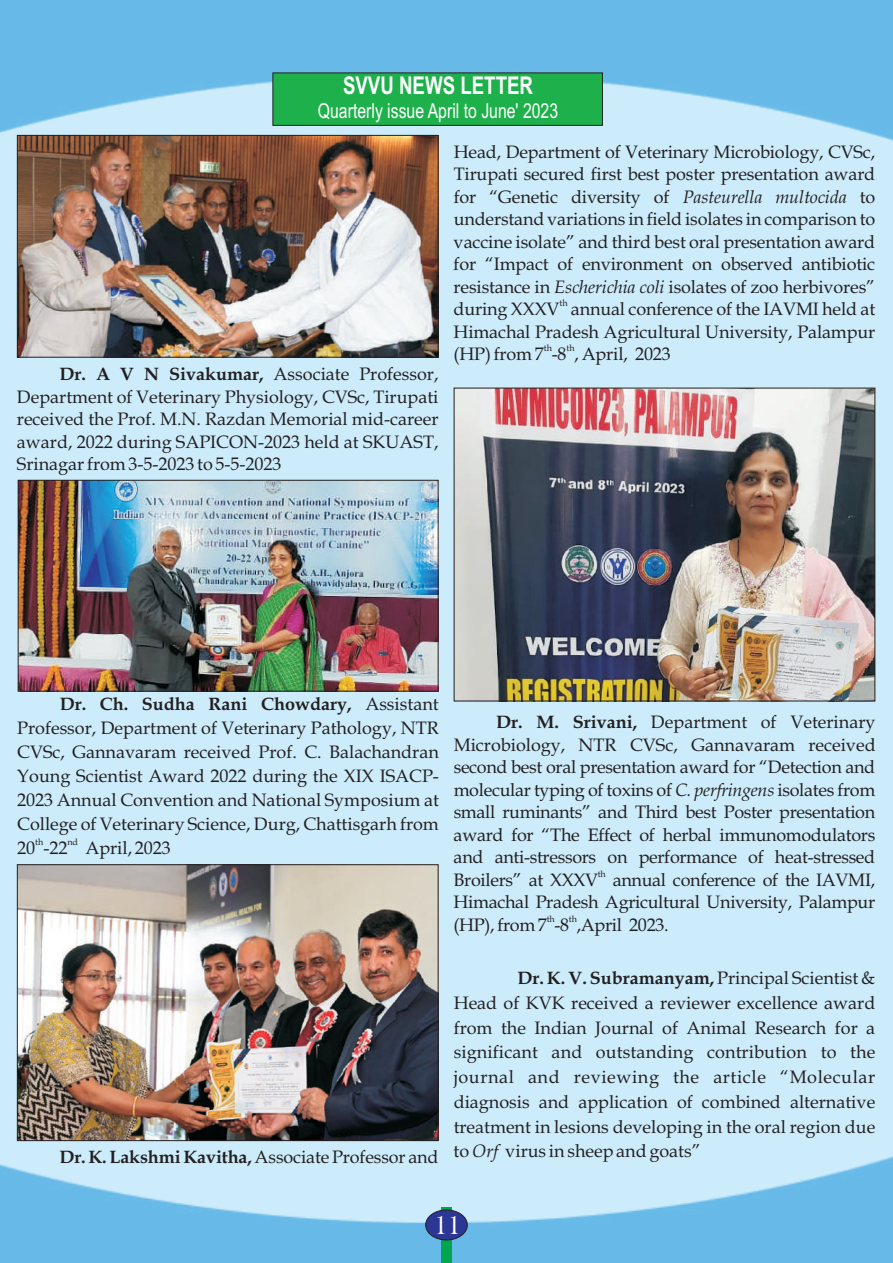
<style>
.page{position:relative;width:893px;height:1263px;background:#fff}
.page>*{position:absolute;margin:0;border:0;box-sizing:border-box;transform-origin:0 0}
.t1{font:27px "Bask Old Face";color:#fff}
.t2{font:700 24.45px "Arial";color:#fff;scale:.76 1}
.t3{font:20.7px "Arial";color:#fff;scale:.76 1}
.t4{font:18px/22.5px "Book Antiqua";letter-spacing:-.005em;color:#231f20;text-align:justify}
.t5{font:9px "Book Antiqua";color:#231f20}
.s1{font-weight:700}
.s2{font-style:italic}
</style>
<div class="page">
<img style="left:0;top:0;width:893px;height:1263px">
<div style="left:441px;top:1206px;width:11px;height:57px;background:#00a54f"></div>
<div style="left:425px;top:1210px;width:42px;height:30px;background:#2c3695;border:1px solid #231f20;border-radius:50%"></div>
<div style="left:272px;top:73px;width:331px;height:53px;background:#1eb14b;border:1px solid #231f20"></div>
<img style="left:19px;top:137px;width:417px;height:218px">
<div style="left:17px;top:135px;width:421px;height:222px;border:1px solid #231f20"></div>
<img style="left:20px;top:482px;width:416px;height:207px">
<div style="left:18px;top:480px;width:420px;height:211px;border:1px solid #231f20"></div>
<img style="left:19px;top:866px;width:417px;height:273px">
<div style="left:17px;top:864px;width:421px;height:277px;border:1px solid #231f20"></div>
<img style="left:456px;top:390px;width:417px;height:309px">
<div style="left:454px;top:388px;width:421px;height:313px;border:1px solid #231f20"></div>
<h2 class="t2" style="left:343px;top:76px;width:251px">SVVU NEWS LETTER</h2>
<p class="t3" style="left:318px;top:103px;width:318px">Quarterly issue April to June' 2023</p>
<p class="t4" style="left:17px;top:365px;width:423px;text-indent:43px"><span class="s1">Dr. A V N Sivakumar,</span> Associate Professor, Department of Veterinary Physiology, CVSc, Tirupati received the Prof. M.N. Razdan Memorial mid-career award, 2022 during SAPICON-2023 held at SKUAST, Srinagar from 3-5-2023 to 5-5-2023</p>
<p class="t4" style="left:454px;top:143px;width:423px">Head, Department of Veterinary Microbiology, CVSc, Tirupati secured first best poster presentation award for “Genetic diversity of <span class="s2">Pasteurella multocida</span> to understand variations in field isolates in comparison to vaccine isolate” and third best oral presentation award for “Impact of environment on observed antibiotic resistance in <span class="s2">Escherichia coli</span> isolates of zoo herbivores”</p>
<p class="t5" style="left:559px;top:300px;width:10px">th</p>
<p class="t4" style="left:454px;top:300px;width:423px">during XXXV annual conference of the IAVMI held at<br>Himachal Pradesh Agricultural University, Palampur</p>
<p class="t5" style="left:544px;top:345px;width:10px">th</p>
<p class="t5" style="left:566px;top:345px;width:10px">th</p>
<p class="t4" style="left:454px;top:345px;width:219px">(HP) from 7 -8 , April, 2023</p>
<p class="t4" style="left:17px;top:694px;width:423px;line-height:24px;text-indent:43px"><span class="s1">Dr. Ch. Sudha Rani Chowdary,</span> Assistant Professor, Department of Veterinary Pathology, NTR CVSc, Gannavaram received Prof. C. Balachandran Young Scientist Award 2022 during the XIX ISACP-2023 Annual Convention and National Symposium at College of Veterinary Science, Durg, Chattisgarh from</p>
<p class="t5" style="left:35px;top:838px;width:10px">th</p>
<p class="t5" style="left:67px;top:838px;width:12px">nd</p>
<p class="t4" style="left:17px;top:839px;width:155px">20 -22 April, 2023</p>
<p class="t4" style="left:60px;top:1148px;width:381px"><span class="s1">Dr. K. Lakshmi Kavitha,</span> Associate Professor and</p>
<p class="t4" style="left:454px;top:713px;width:424px;text-indent:43px"><span class="s1">Dr. M. Srivani,</span> Department of Veterinary Microbiology, NTR CVSc, Gannavaram received second best oral presentation award for “Detection and molecular typing of toxins of <span class="s2">C. perfringens</span> isolates from small ruminants” and Third best Poster presentation award for “The Effect of herbal immunomodulators and anti-stressors on performance of heat-stressed</p>
<p class="t5" style="left:598px;top:870px;width:10px">th</p>
<p class="t4" style="left:454px;top:871px;width:423px">Broilers” at XXXV annual conference of the IAVMI,<br>Himachal Pradesh Agricultural University, Palampur</p>
<p class="t5" style="left:547px;top:915px;width:10px">th</p>
<p class="t5" style="left:569px;top:915px;width:10px">th</p>
<p class="t4" style="left:454px;top:916px;width:216px">(HP), from 7 -8 ,April 2023.</p>
<p class="t4" style="left:454px;top:968px;width:423px;line-height:24.8px;text-indent:64px"><span class="s1">Dr. K. V. Subramanyam,</span> Principal Scientist &amp; Head of KVK received a reviewer excellence award from the Indian Journal of Animal Research for a significant and outstanding contribution to the journal and reviewing the article “Molecular diagnosis and application of combined alternative treatment in lesions developing in the oral region due to <span class="s2">Orf</span> virus in sheep and goats”</p>
<h1 class="t1" style="left:435px;top:1215px;width:28px">11</h1>
</div>
